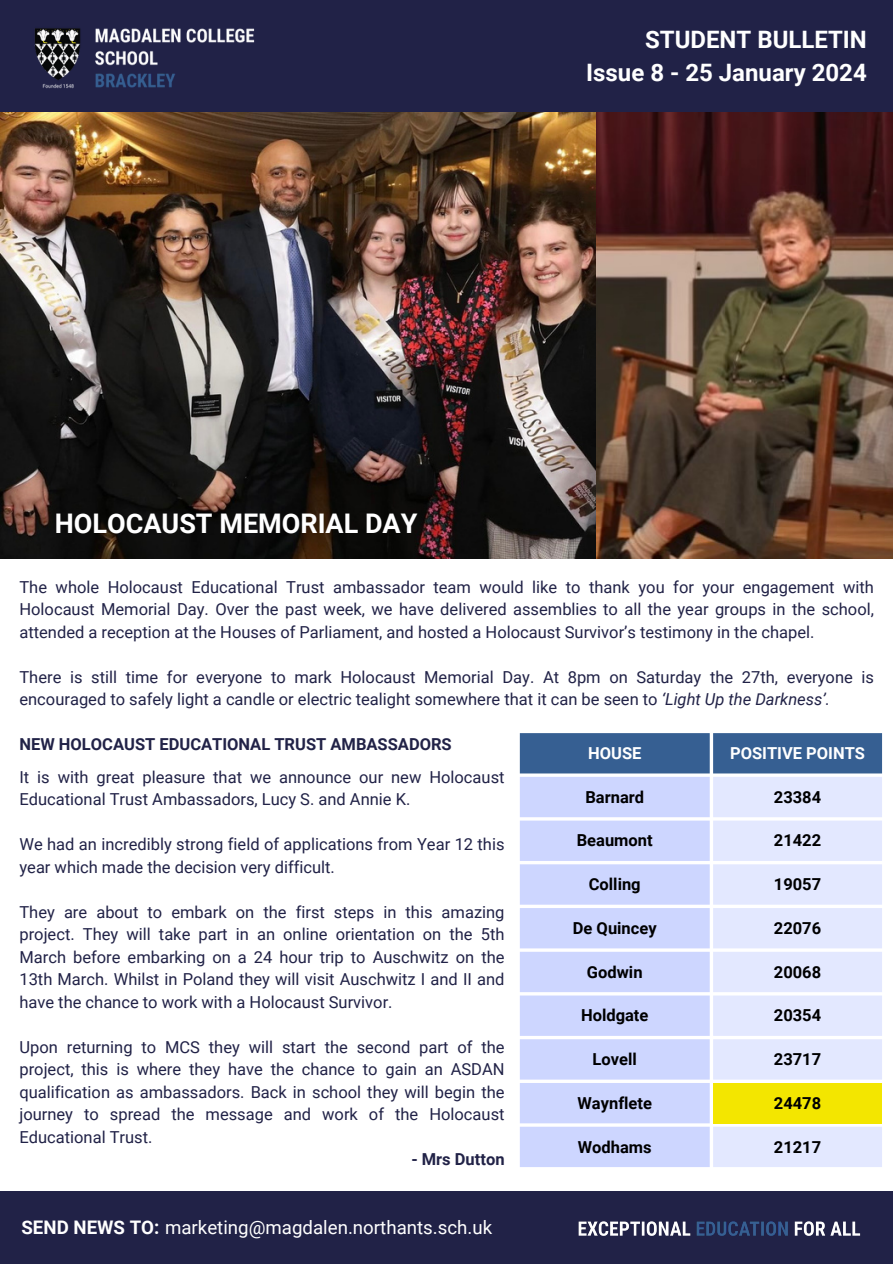
<style>
.page{position:relative;width:893px;height:1264px;background:#fff}
.page>*{position:absolute;margin:0;border:0;box-sizing:border-box;transform-origin:0 0}
.t1{font:700 27px "Roboto";color:#fff}
.t2{font:700 24px/32.7px "Roboto";color:#fff;text-align:right}
.t3{font:18.75px "Roboto";color:#fff}
.t4{font:16.5px/22.5px "Roboto";color:#212247;text-align:justify}
.t5{font:700 16.5px "Roboto";color:#000}
.t6{font:700 16.5px "Roboto";color:#212247}
.t7{font:700 16.5px "Roboto";color:#fff}
.s1{font-style:italic}
.s2{font-weight:700}
</style>
<div class="page">
<div style="left:0;top:1190px;width:892px;height:73px;background:#212247"></div>
<img style="left:578px;top:1221px;width:283px;height:15px">
<div style="left:0;top:0;width:892px;height:114px;background:#212247"></div>
<img style="left:1px;top:28px;width:277px;height:85px">
<img style="left:0;top:113px;width:892px;height:445px">
<div style="left:520px;top:733px;width:362px;height:40px;background:#365f92"></div>
<svg style="left:520px;top:777px;width:189px;height:390px;background:#d0d8ff"></svg>
<svg style="left:713px;top:777px;width:169px;height:390px;background:#e5e9fe"></svg>
<div style="left:713px;top:1082px;width:169px;height:41px;background:#f3e600"></div>
<p class="t2" style="left:586px;top:23px;width:282px">STUDENT BULLETIN<br>Issue 8 - 25 January 2024</p>
<p class="t1" style="left:55px;top:508px;width:364px">HOLOCAUST MEMORIAL DAY</p>
<h5 class="t4" style="left:19px;top:576px;width:855px">The whole Holocaust Educational Trust ambassador team would like to thank you for your engagement with Holocaust Memorial Day. Over the past week, we have delivered assemblies to all the year groups in the school, attended a reception at the Houses of Parliament, and hosted a Holocaust Survivor’s testimony in the chapel.</h5>
<p class="t4" style="left:19px;top:666px;width:855px">There is still time for everyone to mark Holocaust Memorial Day. At 8pm on Saturday the 27th, everyone is encouraged to safely light a candle or electric tealight somewhere that it can be seen to <span class="s1">‘Light Up the Darkness’.</span></p>
<p class="t6" style="left:19px;top:735px;width:434px">NEW HOLOCAUST EDUCATIONAL TRUST AMBASSADORS</p>
<p class="t4" style="left:19px;top:766px;width:486px">It is with great pleasure that we announce our new Holocaust<br>Educational Trust Ambassadors, Lucy S. and Annie K.</p>
<p class="t4" style="left:19px;top:833px;width:486px">We had an incredibly strong field of applications from Year 12 this year which made the decision very difficult.</p>
<p class="t4" style="left:19px;top:901px;width:486px">They are about to embark on the first steps in this amazing project. They will take part in an online orientation on the 5th March before embarking on a 24 hour trip to Auschwitz on the 13th March. Whilst in Poland they will visit Auschwitz I and II and have the chance to work with a Holocaust Survivor.</p>
<h4 class="t4" style="left:19px;top:1036px;width:486px">Upon returning to MCS they will start the second part of the project, this is where they have the chance to gain an ASDAN qualification as ambassadors. Back in school they will begin the journey to spread the message and work of the Holocaust Educational Trust.</h4>
<h3 class="t6" style="left:411px;top:1150px;width:95px">- Mrs Dutton</h3>
<h1 class="t7" style="left:588px;top:743px;width:55px">HOUSE</h1>
<p class="t7" style="left:730px;top:743px;width:136px">POSITIVE POINTS</p>
<p class="t5" style="left:585px;top:787px;width:60px">Barnard</p>
<p class="t5" style="left:773px;top:787px;width:49px">23384</p>
<p class="t5" style="left:576px;top:831px;width:77px">Beaumont</p>
<p class="t5" style="left:773px;top:831px;width:49px">21422</p>
<p class="t5" style="left:588px;top:874px;width:53px">Colling</p>
<p class="t5" style="left:773px;top:874px;width:49px">19057</p>
<p class="t5" style="left:573px;top:918px;width:85px">De Quincey</p>
<p class="t5" style="left:773px;top:918px;width:49px">22076</p>
<p class="t5" style="left:587px;top:962px;width:57px">Godwin</p>
<p class="t5" style="left:773px;top:962px;width:49px">20068</p>
<p class="t5" style="left:581px;top:1006px;width:69px">Holdgate</p>
<p class="t5" style="left:773px;top:1006px;width:49px">20354</p>
<p class="t5" style="left:592px;top:1049px;width:46px">Lovell</p>
<p class="t5" style="left:773px;top:1049px;width:49px">23717</p>
<p class="t5" style="left:577px;top:1093px;width:76px">Waynflete</p>
<p class="t5" style="left:773px;top:1093px;width:49px">24478</p>
<p class="t5" style="left:577px;top:1137px;width:75px">Wodhams</p>
<p class="t5" style="left:773px;top:1137px;width:49px">21217</p>
<p class="t3" style="left:21px;top:1216px;width:472px"><span class="s2">SEND NEWS TO:</span> marketing@magdalen.northants.sch.uk</p>
</div>
